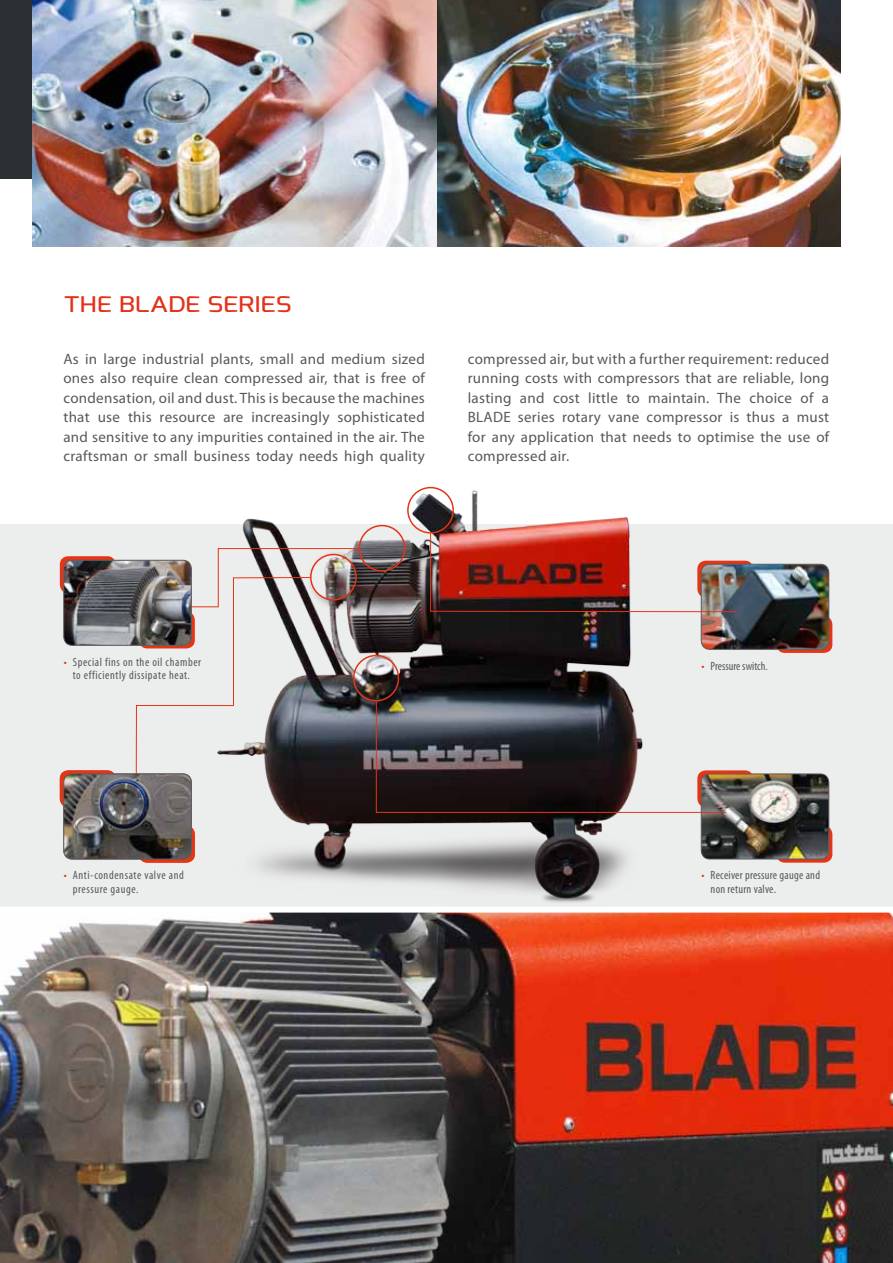
<style>
.page{position:relative;width:893px;height:1263px;background:#fff}
.page>*{position:absolute;margin:0;border:0;box-sizing:border-box;transform-origin:0 0}
.t1{font:500 21.6px "Exo";color:#e43117;scale:1.25 1}
.t2{font:15px/19.5px "Myriad Pro";letter-spacing:.02em;color:#58585a;text-align:justify}
.t3{font:condensed 12px/13.5px "Myriad Pro";letter-spacing:.05em;color:#58585a}
.t4{font:condensed 12px/13.5px "Myriad Pro";letter-spacing:.02em;color:#58585a}
.t5{font:condensed 12px "Myriad Pro";color:#58585a}
.s1{color:#e53517}
</style>
<div class="page">
<div style="left:0;top:525px;width:893px;height:385px;background:#eceded"></div>
<img style="left:0;top:912px;width:893px;height:351px">
<div style="left:0;top:0;width:716px;height:179px;background:#2b3032"></div>
<img style="left:33px;top:0;width:808px;height:246px">
<div style="left:0;top:906px;width:893px;height:6px;background:#fff"></div>
<svg style="left:60px;top:556px;width:56px;height:37px"></svg>
<img style="left:64px;top:560px;width:31px;height:84px">
<div style="left:63px;top:560px;width:129px;height:86px;border:1px solid #58585a;border-radius:9px"></div>
<img style="left:95px;top:486px;width:743px;height:452px">
<div style="left:359px;top:525px;width:46px;height:47px;border:2px solid #e53517;border-radius:50%"></div>
<div style="left:407px;top:487px;width:47px;height:47px;border:2px solid #e53517;border-radius:50%"></div>
<div style="left:306px;top:549px;width:63px;height:63px;background:#000;opacity:.4"></div>
<div style="left:353px;top:655px;width:46px;height:46px;border:2px solid #e53517;border-radius:50%"></div>
<img style="left:430px;top:533px;width:309px;height:79px">
<svg style="left:376px;top:701px;width:351px;height:112px"></svg>
<svg style="left:135px;top:548px;width:224px;height:227px"></svg>
<div style="left:60px;top:770px;width:56px;height:37px;background:#e53517;border-radius:9px"></div>
<svg style="left:139px;top:826px;width:56px;height:37px"></svg>
<img style="left:64px;top:774px;width:127px;height:85px;border-radius:9px">
<div style="left:63px;top:773px;width:129px;height:86px;border:1px solid #58585a;border-radius:9px"></div>
<h1 class="t1" style="left:64px;top:290px;width:184px">THE BLADE SERIES</h1>
<p class="t2" style="left:63px;top:349px;width:363px">As in large industrial plants, small and medium sized ones also require clean compressed air, that is free of condensation, oil and dust. This is because the machines that use this resource are increasingly sophisticated and sensitive to any impurities contained in the air. The craftsman or small business today needs high quality</p>
<p class="t2" style="left:468px;top:349px;width:363px">compressed air, but with a further requirement: reduced running costs with compressors that are reliable, long lasting and cost little to maintain. The choice of a BLADE series rotary vane compressor is thus a must for any application that needs to optimise the use of compressed air.</p>
<p class="t3" style="left:64px;top:655px;width:139px;text-align:center"><span class="s1">•</span> Special fins on the oil chamber to efficiently dissipate heat.</p>
<p class="t3" style="left:73px;top:868px;width:113px;text-indent:-9px"><span class="s1">•</span> Anti-condensate valve and pressure gauge.</p>
<p class="t5" style="left:702px;top:658px;width:68px"><span class="s1">•</span> Pressure switch.</p>
<p class="t4" style="left:711px;top:868px;width:111px;text-indent:-9px"><span class="s1">•</span> Receiver pressure gauge and non return valve.</p>
</div>
